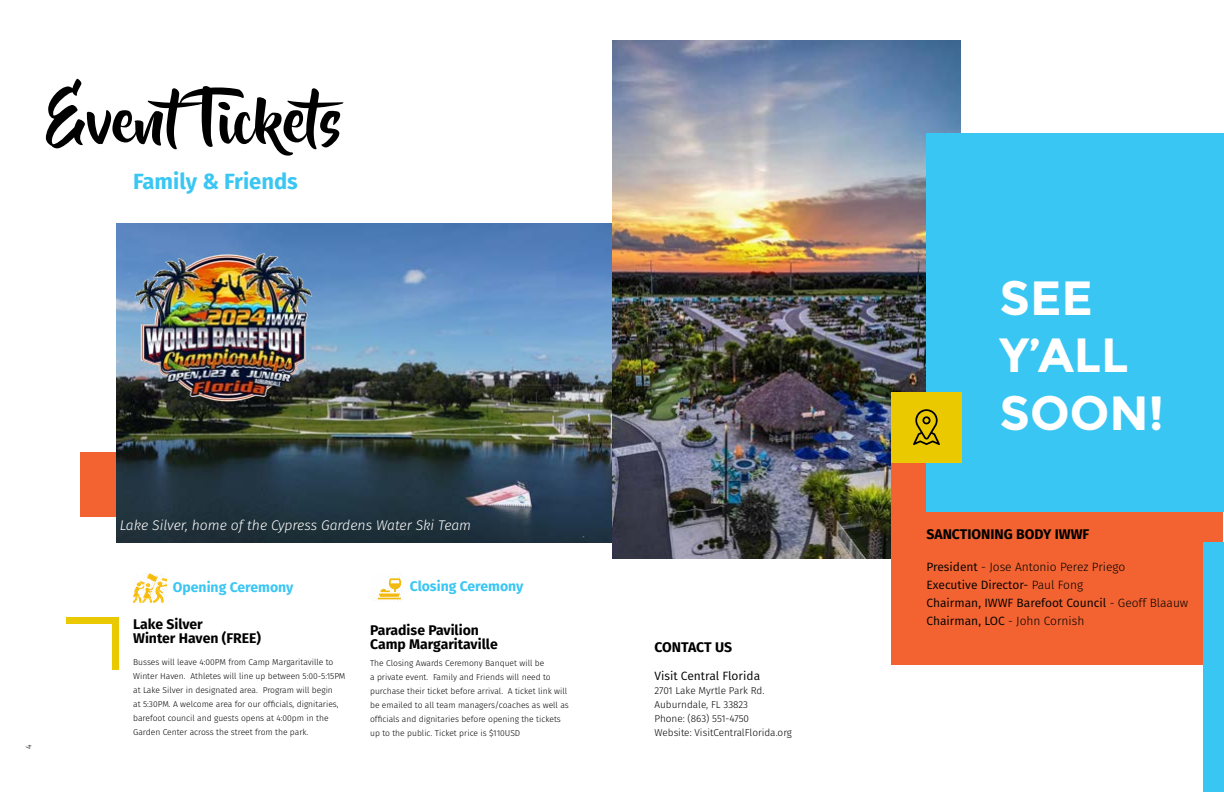
<style>
.page{position:relative;width:1224px;height:792px;background:#fff}
.page>*{position:absolute;margin:0;border:0;box-sizing:border-box;transform-origin:0 0}
.t1{font:60px "Beyond The Mountains";color:#000}
.t2{font:700 48px/57.6px "Montserrat";color:#fff}
.t3{font:700 22px "Fira Sans";color:#3ac6f3}
.t4{font:700 14px/14px "Fira Sans";color:#000}
.t5{font:italic 300 14px "Fira Sans";color:#fff}
.t6{font:700 14px "Fira Sans";color:#3ac6f3}
.t7{font:12px/18px "Fira Sans";color:#000}
.t8{font:300 10px/14px "Fira Sans";color:#000}
.t9{font:300 8.5px/14px "Fira Sans";color:#000}
.s1{font-weight:300}
</style>
<div class="page">
<img style="left:612px;top:40px;width:348px;height:519px">
<img style="left:116px;top:224px;width:496px;height:319px">
<div style="left:67px;top:618px;width:52px;height:6px;background:#ebc900"></div>
<div style="left:113px;top:618px;width:6px;height:52px;background:#ebc900"></div>
<div style="left:81px;top:452px;width:35px;height:65px;background:#f26331"></div>
<img style="left:133px;top:573px;width:33px;height:29px">
<div style="left:891px;top:462px;width:332px;height:203px;background:#f26331"></div>
<div style="left:927px;top:134px;width:297px;height:378px;background:#3ac6f3"></div>
<img style="left:125px;top:253px;width:197px;height:148px">
<img style="left:372px;top:577px;width:30px;height:25px">
<div style="left:891px;top:392px;width:71px;height:70px;background:#ebc900"></div>
<svg style="left:913px;top:409px;width:27px;height:36px"></svg>
<div style="left:1203px;top:543px;width:21px;height:249px;background:#3ac6f3"></div>
<h1 class="t1" style="left:47px;top:88px;width:315px">EventTickets</h1>
<h3 class="t3" style="left:133px;top:163px;width:166px">Family &amp; Friends</h3>
<p class="t9" style="left:22px;top:749px;width:6px;rotate:-90deg">4</p>
<h3 class="t5" style="left:120px;top:516px;width:353px">Lake Silver, home of the Cypress Gardens Water Ski Team</h3>
<h3 class="t6" style="left:173px;top:575px;width:122px">Opening Ceremony</h3>
<h3 class="t4" style="left:133px;top:616px;width:129px">Lake Silver<br>Winter Haven (FREE)</h3>
<p class="t9" style="left:133px;top:655px;width:214px">Busses will leave 4:00PM from Camp Margaritaville to Winter Haven. Athletes will line up between 5:00-5:15PM at Lake Silver in designated area. Program will begin<br>at 5:30PM. A welcome area for our officials, dignitaries, barefoot council and guests opens at 4:00pm in the Garden Center across the street from the park.</p>
<h3 class="t6" style="left:410px;top:575px;width:115px">Closing Ceremony</h3>
<h3 class="t4" style="left:370px;top:622px;width:129px">Paradise Pavilion<br>Camp Margaritaville</h3>
<p class="t9" style="left:370px;top:656px;width:200px">The Closing Awards Ceremony Banquet will be<br>a private event. Family and Friends will need to purchase their ticket before arrival. A ticket link will be emailed to all team managers/coaches as well as officials and dignitaries before opening the tickets up to the public. Ticket price is $110USD</p>
<h3 class="t4" style="left:655px;top:639px;width:79px">CONTACT US</h3>
<h3 class="t7" style="left:655px;top:666px;width:107px">Visit Central Florida</h3>
<p class="t8" style="left:655px;top:683px;width:139px">2701 Lake Myrtle Park Rd.<br>Auburndale, FL 33823<br>Phone: (863) 551-4750<br>Website: VisitCentralFlorida.org</p>
<h2 class="t2" style="left:1000px;top:269px;width:166px">SEE<br>Y’ALL<br>SOON!</h2>
<h3 class="t4" style="left:927px;top:526px;width:164px">SANCTIONING BODY IWWF</h3>
<h3 class="t7" style="left:927px;top:557px;width:263px">President <span class="s1">- Jose Antonio Perez Priego<br></span>Executive Director- <span class="s1">Paul Fong<br></span>Chairman, IWWF Barefoot Council <span class="s1">- Geoff Blaauw </span>Chairman, LOC <span class="s1">- John Cornish</span></h3>
</div>
